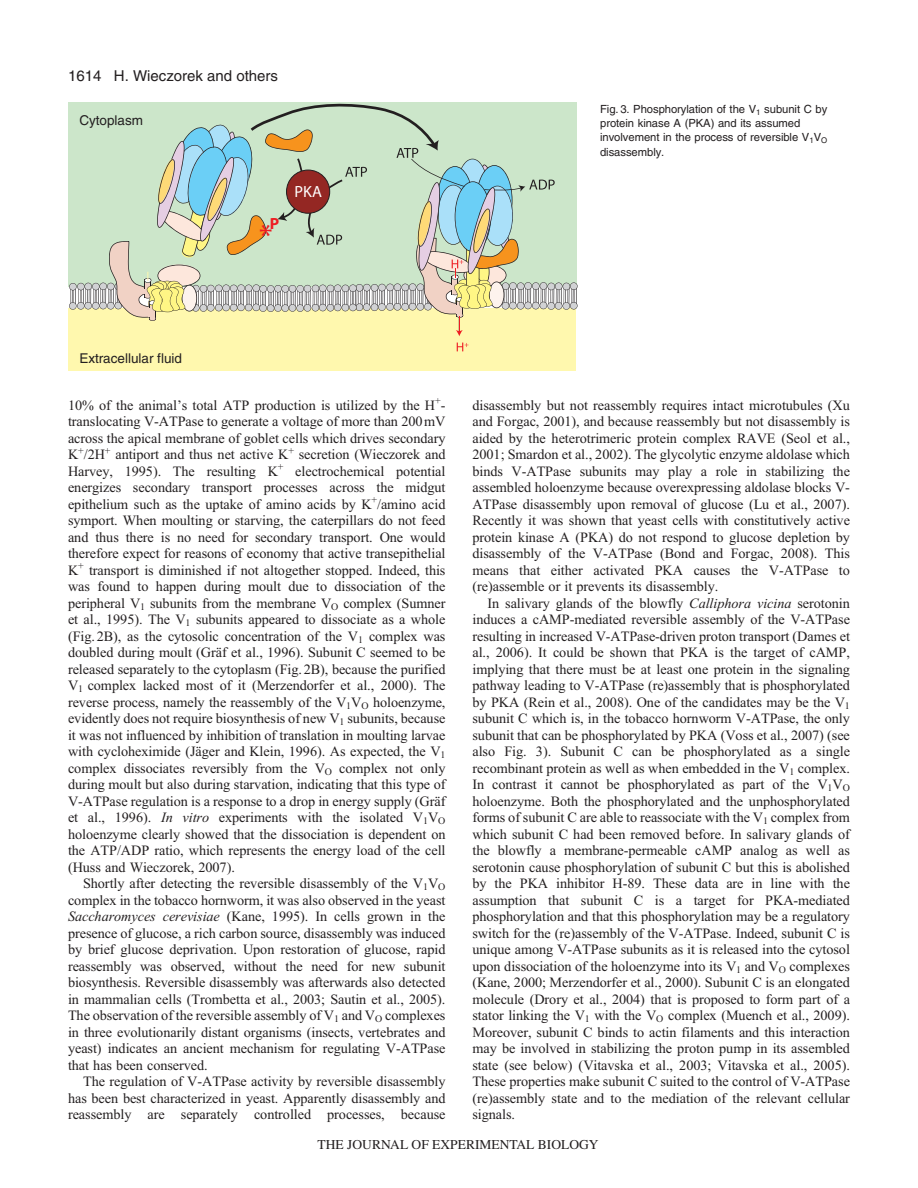
<style>
.page{position:relative;width:918px;height:1188px;background:#fff}
.page>*{position:absolute;margin:0;border:0;box-sizing:border-box;transform-origin:0 0}
.t1{font:32.4px "Myriad";color:#ee1d23}
.t2{font:16.2px "Myriad";color:#fff}
.t3{font:700 16.2px "Myriad";color:#ee1d23}
.t4{font:15px "Helvetica";color:#231f20}
.t5{font:14.25px/16.5px "Times New Roman";letter-spacing:-.005em;color:#231f20;text-align:justify}
.t6{font:13.5px "Times";color:#231f20}
.t7{font:13.5px "Helvetica";color:#231f20}
.t8{font:11.25px/14.2px "Helvetica";letter-spacing:-.005em;color:#231f20}
.s1{font-style:italic}
</style>
<div class="page">
<div style="left:68px;top:308px;width:507px;height:63px;background:#fff8ae"></div>
<svg style="left:457px;top:343px;width:12px;height:8px"></svg>
<svg style="left:69px;top:102px;width:509px;height:234px;background:#c9d8bd"></svg>
<p class="t4" style="left:68px;top:70px;width:35px">1614</p>
<p class="t4" style="left:114px;top:70px;width:166px">H. Wieczorek and others</p>
<p class="t7" style="left:79px;top:115px;width:65px">Cytoplasm</p>
<p class="t3" style="left:270px;top:218px;width:11px">P</p>
<h1 class="t1" style="left:259px;top:224px;width:15px">*</h1>
<p class="t2" style="left:294px;top:186px;width:29px">PKA</p>
<p class="t8" style="left:600px;top:103px;width:229px">Fig. 3. Phosphorylation of the V<sub>1</sub> subunit C by protein kinase A (PKA) and its assumed involvement in the process of reversible V<sub>1</sub>V<sub>O </sub>disassembly.</p>
<p class="t7" style="left:79px;top:354px;width:104px">Extracellular fluid</p>
<p class="t5" style="left:68px;top:398px;width:379px">10% of the animal’s total ATP production is utilized by the H<sup>+</sup>- translocating V-ATPase to generate a voltage of more than 200mV across the apical membrane of goblet cells which drives secondary K<sup>+</sup>/2H<sup>+</sup> antiport and thus net active K<sup>+</sup> secretion (Wieczorek and Harvey, 1995). The resulting K<sup>+</sup> electrochemical potential energizes secondary transport processes across the midgut epithelium such as the uptake of amino acids by K<sup>+</sup>/amino acid symport. When moulting or starving, the caterpillars do not feed and thus there is no need for secondary transport. One would therefore expect for reasons of economy that active transepithelial K<sup>+</sup> transport is diminished if not altogether stopped. Indeed, this was found to happen during moult due to dissociation of the peripheral V<sub>1</sub> subunits from the membrane V<sub>O</sub> complex (Sumner et al., 1995). The V<sub>1</sub> subunits appeared to dissociate as a whole (Fig.2B), as the cytosolic concentration of the V<sub>1</sub> complex was doubled during moult (Gräf et al., 1996). Subunit C seemed to be released separately to the cytoplasm (Fig.2B), because the purified V<sub>1</sub> complex lacked most of it (Merzendorfer et al., 2000). The reverse process, namely the reassembly of the V<sub>1</sub>V<sub>O</sub> holoenzyme, evidently does not require biosynthesis of new V<sub>1</sub> subunits, because it was not influenced by inhibition of translation in moulting larvae with cycloheximide (Jäger and Klein, 1996). As expected, the V<sub>1 </sub>complex dissociates reversibly from the V<sub>O</sub> complex not only during moult but also during starvation, indicating that this type of V-ATPase regulation is a response to a drop in energy supply (Gräf et al., 1996). <span class="s1">In vitro</span> experiments with the isolated V<sub>1</sub>V<sub>O </sub>holoenzyme clearly showed that the dissociation is dependent on the ATP/ADP ratio, which represents the energy load of the cell (Huss and Wieczorek, 2007).</p>
<p class="t5" style="left:68px;top:876px;width:379px;text-indent:15px">Shortly after detecting the reversible disassembly of the V<sub>1</sub>V<sub>O </sub>complex in the tobacco hornworm, it was also observed in the yeast <span class="s1">Saccharomyces cerevisiae</span> (Kane, 1995). In cells grown in the presence of glucose, a rich carbon source, disassembly was induced by brief glucose deprivation. Upon restoration of glucose, rapid reassembly was observed, without the need for new subunit biosynthesis. Reversible disassembly was afterwards also detected in mammalian cells (Trombetta et al., 2003; Sautin et al., 2005).<br>The observation of the reversible assembly of V<sub>1</sub> and V<sub>O</sub> complexes in three evolutionarily distant organisms (insects, vertebrates and yeast) indicates an ancient mechanism for regulating V-ATPase that has been conserved.</p>
<p class="t5" style="left:68px;top:1074px;width:379px;text-indent:15px">The regulation of V-ATPase activity by reversible disassembly has been best characterized in yeast. Apparently disassembly and reassembly are separately controlled processes, because</p>
<p class="t5" style="left:472px;top:398px;width:379px">disassembly but not reassembly requires intact microtubules (Xu and Forgac, 2001), and because reassembly but not disassembly is aided by the heterotrimeric protein complex RAVE (Seol et al., 2001; Smardon et al., 2002). The glycolytic enzyme aldolase which binds V-ATPase subunits may play a role in stabilizing the assembled holoenzyme because overexpressing aldolase blocks V-ATPase disassembly upon removal of glucose (Lu et al., 2007).<br>Recently it was shown that yeast cells with constitutively active protein kinase A (PKA) do not respond to glucose depletion by disassembly of the V-ATPase (Bond and Forgac, 2008). This means that either activated PKA causes the V-ATPase to (re)assemble or it prevents its disassembly.</p>
<p class="t5" style="left:472px;top:596px;width:379px;text-indent:15px">In salivary glands of the blowfly <span class="s1">Calliphora vicina</span> serotonin induces a cAMP-mediated reversible assembly of the V-ATPase resulting in increased V-ATPase-driven proton transport (Dames et al., 2006). It could be shown that PKA is the target of cAMP, implying that there must be at least one protein in the signaling pathway leading to V-ATPase (re)assembly that is phosphorylated by PKA (Rein et al., 2008). One of the candidates may be the V<sub>1 </sub>subunit C which is, in the tobacco hornworm V-ATPase, the only subunit that can be phosphorylated by PKA (Voss et al., 2007) (see also Fig. 3). Subunit C can be phosphorylated as a single recombinant protein as well as when embedded in the V<sub>1</sub> complex.<br>In contrast it cannot be phosphorylated as part of the V<sub>1</sub>V<sub>O </sub>holoenzyme. Both the phosphorylated and the unphosphorylated forms of subunit C are able to reassociate with the V<sub>1</sub> complex from which subunit C had been removed before. In salivary glands of the blowfly a membrane-permeable cAMP analog as well as serotonin cause phosphorylation of subunit C but this is abolished by the PKA inhibitor H-89. These data are in line with the assumption that subunit C is a target for PKA-mediated phosphorylation and that this phosphorylation may be a regulatory switch for the (re)assembly of the V-ATPase. Indeed, subunit C is unique among V-ATPase subunits as it is released into the cytosol upon dissociation of the holoenzyme into its V<sub>1</sub> and V<sub>O</sub> complexes (Kane, 2000; Merzendorfer et al., 2000). Subunit C is an elongated molecule (Drory et al., 2004) that is proposed to form part of a stator linking the V<sub>1</sub> with the V<sub>O</sub> complex (Muench et al., 2009).<br>Moreover, subunit C binds to actin filaments and this interaction may be involved in stabilizing the proton pump in its assembled state (see below) (Vitavska et al., 2003; Vitavska et al., 2005).<br>These properties make subunit C suited to the control of V-ATPase (re)assembly state and to the mediation of the relevant cellular signals.</p>
<p class="t6" style="left:318px;top:1137px;width:282px">THE JOURNAL OF EXPERIMENTAL BIOLOGY</p>
</div>
